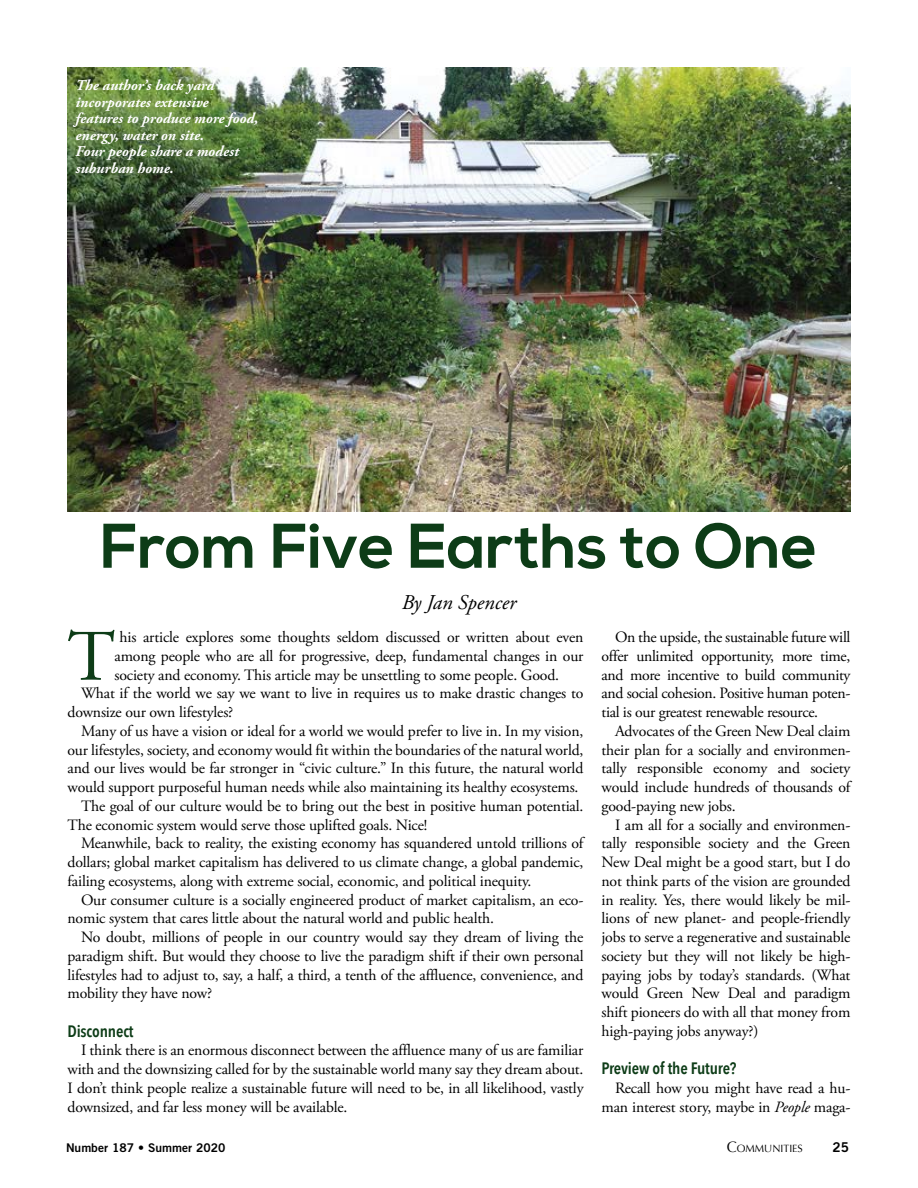
<style>
.page{position:relative;width:918px;height:1188px;background:#fff}
.page>*{position:absolute;margin:0;border:0;box-sizing:border-box;transform-origin:0 0}
.t1{font:72.3px "Adobe Garamond Pro";color:#0d3c17}
.t2{font:700 63px "Nexa";color:#0d3c17}
.t3{font:italic 21px "Adobe Garamond Pro";color:#000}
.t4{font:600 16.5px "Avenir Next Condensed";letter-spacing:-.01em;color:#0d3c17}
.t5{font:15.75px/18.8px "Adobe Garamond Pro";letter-spacing:-.01em;color:#000;text-align:justify}
.t6{font:italic 700 15px/16.5px "Adobe Garamond Pro";color:#fff}
.t7{font:13.5px "Trade Gothic Bold Two";color:#000}
.t8{font:12px "Trade Gothic Bold Two";color:#000}
.t9{font:10.5px "Optima";color:#000}
.s1{font-style:italic}
.s2{font-size:15px}
</style>
<div class="page">
<img style="left:68px;top:68px;width:782px;height:444px">
<p class="t6" style="left:76px;top:78px;width:184px">The author’s back yard incorporates extensive features to produce more food, energy, water on site.<br>Four people share a modest suburban home.</p>
<p class="t2" style="left:100px;top:510px;width:719px">From Five Earths to One</p>
<p class="t3" style="left:402px;top:590px;width:116px">By Jan Spencer</p>
<p class="t5" style="left:602px;top:628px;width:251px;text-indent:14px">On the upside, the sustainable future will offer unlimited opportunity, more time, and more incentive to build community and social cohesion. Positive human poten&shy;tial is our greatest renewable resource.</p>
<p class="t5" style="left:602px;top:722px;width:251px;text-indent:14px">Advocates of the Green New Deal claim their plan for a socially and environmen&shy;tally responsible economy and society would include hundreds of thousands of good-paying new jobs.</p>
<p class="t5" style="left:602px;top:816px;width:251px;text-indent:14px">I am all for a socially and environmen&shy;tally responsible society and the Green New Deal might be a good start, but I do not think parts of the vision are grounded in reality. Yes, there would likely be mil&shy;lions of new planet- and people-friendly jobs to serve a regenerative and sustainable society but they will not likely be high&shy;paying jobs by today’s standards. (What would Green New Deal and paradigm shift pioneers do with all that money from high-paying jobs anyway?)</p>
<p class="t4" style="left:602px;top:1054px;width:137px">Preview of the Future?</p>
<p class="t5" style="left:602px;top:1079px;width:251px;text-align:right">Recall how you might have read a hu&shy;man interest story, maybe in <span class="s1">People</span> maga-</p>
<p class="t1" style="left:68px;top:613px;width:49px">T</p>
<p class="t5" style="left:115px;top:628px;width:470px;text-indent:5px">his article explores some thoughts seldom discussed or written about even among people who are all for progressive, deep, fundamental changes in our society and economy. This article may be unsettling to some people. Good.</p>
<p class="t5" style="left:68px;top:685px;width:517px;text-indent:14px">What if the world we say we want to live in requires us to make drastic changes to downsize our own lifestyles?</p>
<p class="t5" style="left:68px;top:722px;width:518px;text-indent:14px">Many of us have a vision or ideal for a world we would prefer to live in. In my vision, our lifestyles, society, and economy would fit within the boundaries of the natural world, and our lives would be far stronger in “civic culture.” In this future, the natural world would support purposeful human needs while also maintaining its healthy ecosystems.</p>
<p class="t5" style="left:68px;top:797px;width:518px;text-indent:14px">The goal of our culture would be to bring out the best in positive human potential.<br>The economic system would serve those uplifted goals. Nice!</p>
<p class="t5" style="left:68px;top:835px;width:518px;text-indent:14px">Meanwhile, back to reality, the existing economy has squandered untold trillions of dollars; global market capitalism has delivered to us climate change, a global pandemic, failing ecosystems, along with extreme social, economic, and political inequity.</p>
<p class="t5" style="left:68px;top:891px;width:518px;text-indent:14px">Our consumer culture is a socially engineered product of market capitalism, an eco&shy;nomic system that cares little about the natural world and public health.</p>
<p class="t5" style="left:68px;top:928px;width:518px;text-indent:14px">No doubt, millions of people in our country would say they dream of living the paradigm shift. But would they choose to live the paradigm shift if their own personal lifestyles had to adjust to, say, a half, a third, a tenth of the affluence, convenience, and mobility they have now?</p>
<p class="t4" style="left:68px;top:1017px;width:68px">Disconnect</p>
<p class="t5" style="left:68px;top:1042px;width:518px;text-indent:14px">I think there is an enormous disconnect between the affluence many of us are familiar with and the downsizing called for by the sustainable world many say they dream about.<br>I don’t think people realize a sustainable future will need to be, in all likelihood, vastly downsized, and far less money will be available.</p>
<p class="t8" style="left:66px;top:1140px;width:161px">Number 187 • Summer 2020</p>
<p class="t9" style="left:727px;top:1142px;width:77px"><span class="s2">C</span>OMMUNITIES</p>
<p class="t7" style="left:833px;top:1139px;width:18px">25</p>
</div>
